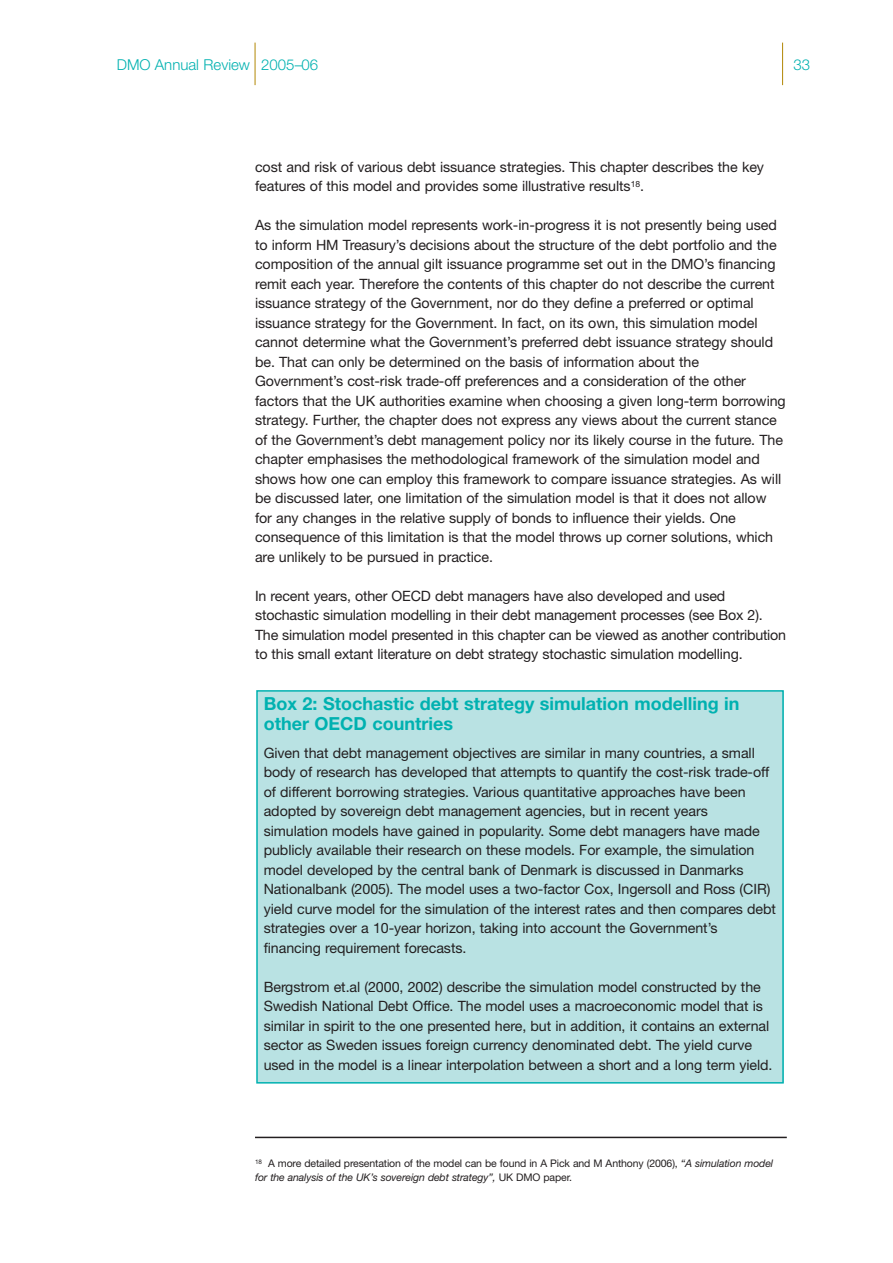
<style>
.page{position:relative;width:893px;height:1263px;background:#fff}
.page>*{position:absolute;margin:0;border:0;box-sizing:border-box;transform-origin:0 0}
.t1{font:700 18px/19.5px "Helvetica Neue";color:#00b1b0}
.t2{font:300 15px "Helvetica Neue";color:#00b1b0}
.t3{font:14.25px/19.5px "Helvetica Neue";letter-spacing:-.005em;color:#231f20}
.t4{font:10.5px/13.5px "Helvetica Neue";letter-spacing:-.01em;color:#231f20}
.s1{font-style:italic}
</style>
<div class="page">
<hr style="left:255px;top:43px;width:1px;height:42px;background:#b28705">
<hr style="left:782px;top:43px;width:1px;height:42px;background:#b28705">
<hr style="left:255px;top:1137px;width:531px;height:1px;background:#231f20">
<div style="left:257px;top:691px;width:526px;height:392px;background:#b9e2e3"></div>
<div style="left:256px;top:690px;width:527px;height:394px;border:2px solid #00b1b0"></div>
<p class="t2" style="left:117px;top:60px;width:203px">DMO Annual Review 2005–06</p>
<p class="t2" style="left:793px;top:60px;width:18px">33</p>
<p class="t3" style="left:255px;top:158px;width:510px">cost and risk of various debt issuance strategies. This chapter describes the key features of this model and provides some illustrative results<sup>18</sup>.</p>
<p class="t3" style="left:255px;top:217px;width:532px">As the simulation model represents work-in-progress it is not presently being used to inform HM Treasury’s decisions about the structure of the debt portfolio and the composition of the annual gilt issuance programme set out in the DMO’s financing remit each year. Therefore the contents of this chapter do not describe the current issuance strategy of the Government, nor do they define a preferred or optimal issuance strategy for the Government. In fact, on its own, this simulation model cannot determine what the Government’s preferred debt issuance strategy should be. That can only be determined on the basis of information about the Government’s cost-risk trade-off preferences and a consideration of the other factors that the UK authorities examine when choosing a given long-term borrowing strategy. Further, the chapter does not express any views about the current stance of the Government’s debt management policy nor its likely course in the future. The chapter emphasises the methodological framework of the simulation model and shows how one can employ this framework to compare issuance strategies. As will be discussed later, one limitation of the simulation model is that it does not allow for any changes in the relative supply of bonds to influence their yields. One consequence of this limitation is that the model throws up corner solutions, which are unlikely to be pursued in practice.</p>
<p class="t3" style="left:255px;top:587px;width:532px">In recent years, other OECD debt managers have also developed and used stochastic simulation modelling in their debt management processes (see Box 2).<br>The simulation model presented in this chapter can be viewed as another contribution to this small extant literature on debt strategy stochastic simulation modelling.</p>
<p class="t1" style="left:264px;top:696px;width:477px">Box 2: Stochastic debt strategy simulation modelling in other OECD countries</p>
<p class="t3" style="left:264px;top:745px;width:514px">Given that debt management objectives are similar in many countries, a small body of research has developed that attempts to quantify the cost-risk trade-off of different borrowing strategies. Various quantitative approaches have been adopted by sovereign debt management agencies, but in recent years<br>simulation models have gained in popularity. Some debt managers have made publicly available their research on these models. For example, the simulation model developed by the central bank of Denmark is discussed in Danmarks Nationalbank (2005). The model uses a two-factor Cox, Ingersoll and Ross (CIR) yield curve model for the simulation of the interest rates and then compares debt strategies over a 10-year horizon, taking into account the Government’s financing requirement forecasts.</p>
<p class="t3" style="left:264px;top:979px;width:510px">Bergstrom et.al (2000, 2002) describe the simulation model constructed by the Swedish National Debt Office. The model uses a macroeconomic model that is similar in spirit to the one presented here, but in addition, it contains an external sector as Sweden issues foreign currency denominated debt. The yield curve used in the model is a linear interpolation between a short and a long term yield.</p>
<p class="t4" style="left:255px;top:1158px;width:519px"><sup>18</sup> A more detailed presentation of the model can be found in A Pick and M Anthony (2006), <span class="s1">“A simulation model for the analysis of the UK’s sovereign debt strategy”,</span> UK DMO paper.</p>
</div>
